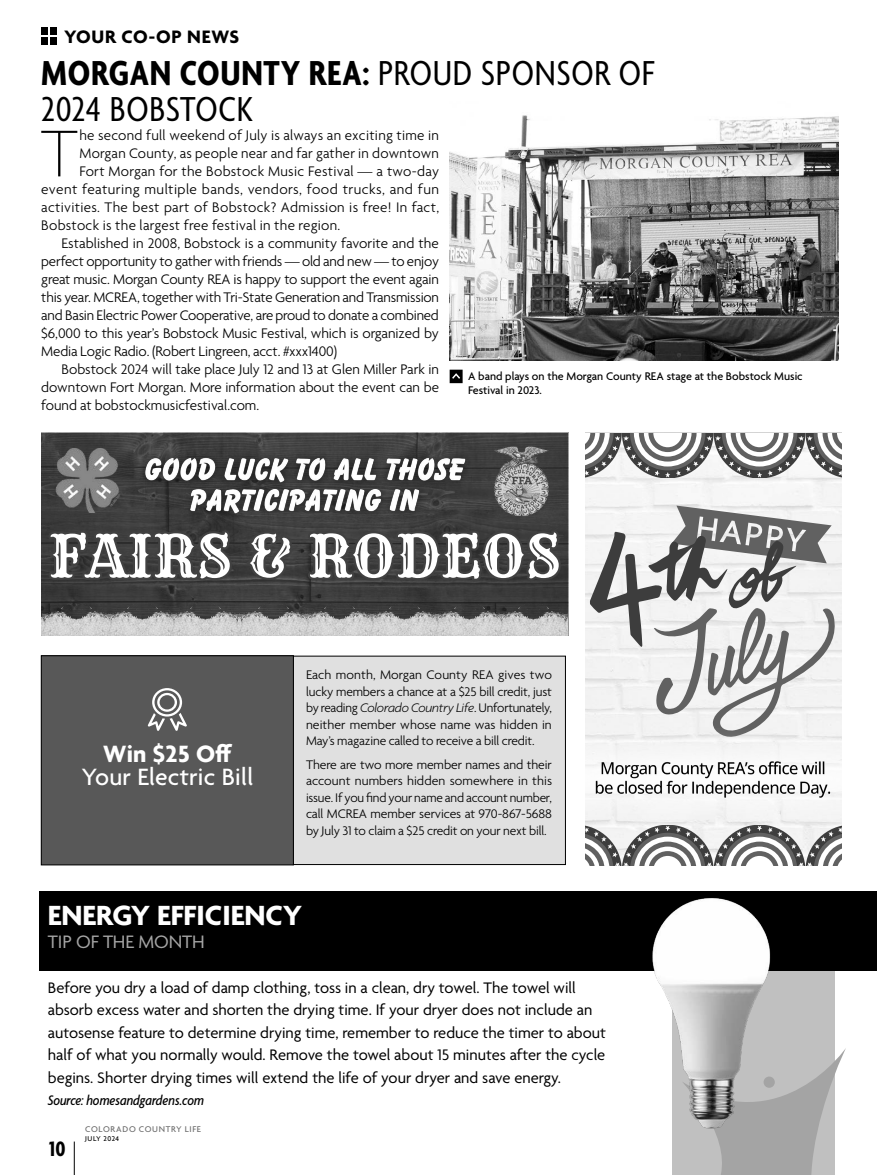
<style>
.page{position:relative;width:878px;height:1175px;background:#fff}
.page>*{position:absolute;margin:0;border:0;box-sizing:border-box;transform-origin:0 0}
.t1{font:100 71.4px "Agenda";color:#000}
.t2{font:57.6px "Rye";color:#fff}
.t3{font:condensed 37.5px/36px "Agenda";letter-spacing:.02em;color:#000}
.t4{font:700 30px "Agenda";color:#fff}
.t5{font:500 25.5px "Agenda";letter-spacing:.01em;color:#fff}
.t6{font:700 25.5px "Agenda";letter-spacing:.01em;color:#fff}
.t7{font:700 condensed 22.5px "Agenda";color:#000}
.t8{font:19.5px "Agenda";letter-spacing:-.005em;color:#a4a4a4}
.t9{font:700 19.5px "Agenda";letter-spacing:.03em;color:#000}
.t10{font:16.5px/22.5px "Agenda";color:#000}
.t11{font:300 15px "Agenda";color:#000}
.t12{font:300 15px "Agenda";letter-spacing:.02em;color:#000}
.t13{font:300 15px "Agenda";letter-spacing:.03em;color:#000}
.t14{font:italic 500 condensed 15px "Agenda";color:#000}
.t15{font:300 13.5px/16.5px "Agenda";letter-spacing:-.01em;color:#000;text-align:justify}
.t16{font:500 12px/14.4px "Agenda";color:#000}
.t17{font:500 9px "Agenda";letter-spacing:.075em;color:#6d6d6d}
.t18{font:500 7.5px "Agenda";letter-spacing:.055em;color:#000}
.s1{font-weight:700}
.s2{font-style:italic}
</style>
<div class="page">
<img style="left:41px;top:433px;width:527px;height:202px">
<img style="left:131px;top:444px;width:349px;height:27px">
<svg style="left:43px;top:471px;width:521px;height:113px;background:#4c4c4c"></svg>
<img style="left:55px;top:448px;width:66px;height:65px">
<img style="left:487px;top:445px;width:69px;height:71px">
<img style="left:41px;top:587px;width:34px;height:48px">
<img style="left:75px;top:587px;width:33px;height:48px">
<img style="left:108px;top:587px;width:34px;height:48px">
<img style="left:142px;top:587px;width:29px;height:48px">
<img style="left:171px;top:587px;width:34px;height:48px">
<img style="left:205px;top:587px;width:33px;height:48px">
<img style="left:238px;top:587px;width:34px;height:48px">
<img style="left:272px;top:587px;width:33px;height:48px">
<img style="left:305px;top:587px;width:33px;height:48px">
<img style="left:338px;top:587px;width:31px;height:48px">
<img style="left:369px;top:587px;width:34px;height:48px">
<img style="left:403px;top:587px;width:31px;height:48px">
<img style="left:434px;top:587px;width:34px;height:48px">
<img style="left:468px;top:587px;width:30px;height:48px">
<img style="left:498px;top:587px;width:34px;height:48px">
<img style="left:532px;top:587px;width:35px;height:48px">
<div style="left:292px;top:656px;width:273px;height:208px;background:#e0e0e0"></div>
<div style="left:292px;top:655px;width:274px;height:210px;border:1px solid #000"></div>
<div style="left:41px;top:655px;width:252px;height:210px;background:#585858"></div>
<div style="left:41px;top:655px;width:252px;height:210px;border:1px solid #000"></div>
<svg style="left:148px;top:688px;width:39px;height:43px"></svg>
<svg style="left:589px;top:505px;width:247px;height:223px"></svg>
<svg style="left:585px;top:433px;width:257px;height:45px"></svg>
<svg style="left:585px;top:829px;width:257px;height:36px"></svg>
<img style="left:585px;top:728px;width:257px;height:101px">
<img style="left:594px;top:757px;width:239px;height:43px">
<img style="left:450px;top:115px;width:388px;height:245px">
<svg style="left:449px;top:370px;width:13px;height:13px"></svg>
<div style="left:672px;top:905px;width:163px;height:269px;background:#c0c0c0"></div>
<div style="left:39px;top:890px;width:837px;height:80px;background:#000"></div>
<svg style="left:716px;top:1048px;width:130px;height:126px"></svg>
<img style="left:639px;top:898px;width:145px;height:236px">
<hr style="left:74px;top:1141px;width:1px;height:33px;background:#000">
<div style="left:50px;top:37px;width:7px;height:7px;background:#000"></div>
<div style="left:50px;top:28px;width:7px;height:7px;background:#000"></div>
<div style="left:41px;top:37px;width:7px;height:7px;background:#000"></div>
<div style="left:41px;top:28px;width:7px;height:7px;background:#000"></div>
<h3 class="t9" style="left:64px;top:26px;width:176px">YOUR CO-OP NEWS</h3>
<h3 class="t3" style="left:41px;top:57px;width:615px"><span class="s1">MORGAN COUNTY REA:</span> PROUD SPONSOR OF<br>2024 BOBSTOCK</h3>
<h1 class="t1" style="left:41px;top:115px;width:39px">T</h1>
<p class="t12" style="left:79px;top:127px;width:361px">he second full weekend of July is always an exciting time in</p>
<p class="t12" style="left:79px;top:145px;width:361px">Morgan County, as people near and far gather in downtown</p>
<p class="t12" style="left:79px;top:163px;width:361px">Fort Morgan for the Bobstock Music Festival — a two-day</p>
<p class="t13" style="left:41px;top:181px;width:399px">event featuring multiple bands, vendors, food trucks, and fun</p>
<p class="t12" style="left:41px;top:199px;width:399px">activities. The best part of Bobstock? Admission is free! In fact,</p>
<p class="t12" style="left:41px;top:217px;width:301px">Bobstock is the largest free festival in the region.</p>
<p class="t11" style="left:62px;top:235px;width:379px">Established in 2008, Bobstock is a community favorite and the</p>
<p class="t11" style="left:41px;top:253px;width:399px">perfect opportunity to gather with friends — old and new — to enjoy</p>
<p class="t11" style="left:41px;top:271px;width:399px">great music. Morgan County REA is happy to support the event again</p>
<p class="t11" style="left:41px;top:289px;width:399px">this year. MCREA, together with Tri-State Generation and Transmission</p>
<p class="t11" style="left:41px;top:307px;width:399px">and Basin Electric Power Cooperative, are proud to donate a combined</p>
<p class="t11" style="left:41px;top:325px;width:399px">$6,000 to this year’s Bobstock Music Festival, which is organized by</p>
<p class="t11" style="left:41px;top:343px;width:297px">Media Logic Radio. (Robert Lingreen, acct. #xxx1400)</p>
<p class="t11" style="left:62px;top:361px;width:379px">Bobstock 2024 will take place July 12 and 13 at Glen Miller Park in</p>
<p class="t11" style="left:41px;top:379px;width:399px">downtown Fort Morgan. More information about the event can be</p>
<p class="t11" style="left:41px;top:397px;width:219px">found at bobstockmusicfestival.com.</p>
<p class="t16" style="left:468px;top:369px;width:336px">A band plays on the Morgan County REA stage at the Bobstock Music<br>Festival in 2023.</p>
<h2 class="t2" style="left:48px;top:520px;width:513px">FAIRS &amp; RODEOS</h2>
<h3 class="t6" style="left:103px;top:740px;width:131px">Win $25 Off</h3>
<h3 class="t5" style="left:81px;top:763px;width:173px">Your Electric Bill</h3>
<p class="t15" style="left:306px;top:667px;width:247px">Each month, Morgan County REA gives two lucky members a chance at a $25 bill credit, just by reading <span class="s2">Colorado Country Life</span>. Unfortunately, neither member whose name was hidden in May’s magazine called to receive a bill credit.</p>
<p class="t15" style="left:306px;top:756px;width:247px">There are two more member names and their account numbers hidden somewhere in this issue. If you find your name and account number, call MCREA member services at 970-867-5688 by July 31 to claim a $25 credit on your next bill.</p>
<h3 class="t4" style="left:48px;top:899px;width:256px">ENERGY EFFICIENCY</h3>
<h3 class="t8" style="left:48px;top:931px;width:158px">TIP OF THE MONTH</h3>
<p class="t10" style="left:48px;top:977px;width:559px">Before you dry a load of damp clothing, toss in a clean, dry towel. The towel will absorb excess water and shorten the drying time. If your dryer does not include an autosense feature to determine drying time, remember to reduce the timer to about half of what you normally would. Remove the towel about 15 minutes after the cycle begins. Shorter drying times will extend the life of your dryer and save energy.</p>
<p class="t14" style="left:48px;top:1092px;width:158px">Source: homesandgardens.com</p>
<h3 class="t7" style="left:49px;top:1136px;width:18px">10</h3>
<p class="t17" style="left:85px;top:1124px;width:117px">COLORADO COUNTRY LIFE</p>
<p class="t18" style="left:85px;top:1134px;width:35px">JULY 2024</p>
</div>
